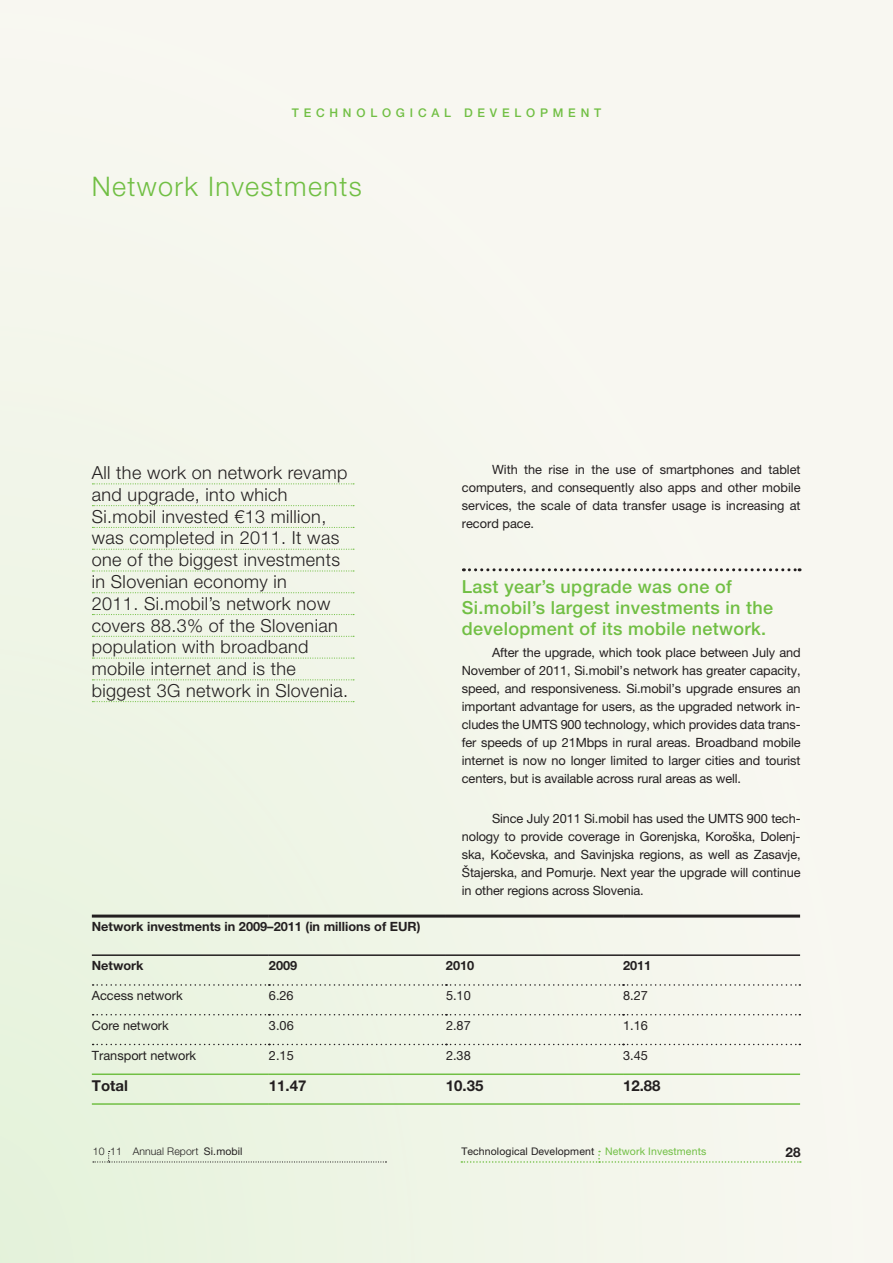
<style>
.page{position:relative;width:893px;height:1263px;background:#fff}
.page>*{position:absolute;margin:0;border:0;box-sizing:border-box;transform-origin:0 0}
.t1{font:300 27px "Helvetica Neue LT Pro";letter-spacing:.05em;color:#71bf44}
.t2{font:300 18px/21.8px "Helvetica Neue LT Pro";letter-spacing:.02em;color:#231f20}
.t3{font:500 18px/21px "Helvetica Neue LT Pro";letter-spacing:.02em;color:#71bf44}
.t4{font:700 15px "Helvetica Neue LT Pro";color:#231f20}
.t5{font:700 13.5px "Helvetica Neue LT Pro";color:#231f20}
.t6{font:12.75px/18px "Helvetica Neue LT Pro";color:#231f20;text-align:justify}
.t7{font:700 12.75px "Helvetica Neue LT Pro";color:#231f20}
.t8{font:500 12px "Helvetica Neue LT Pro";letter-spacing:.4em;color:#71bf44}
.t9{font:10.5px "Helvetica Neue LT Pro";letter-spacing:.01em;color:#231f20}
.t10{font:300 10.5px "Helvetica Neue LT Pro";letter-spacing:.01em;color:#231f20}
.s1{font-weight:400}
.s2{color:#71bf44}
</style>
<div class="page">
<div style="left:0;top:0;width:892px;height:1263px;background:#f5f6ed"></div>
<svg style="left:93px;top:1151px;width:293px;height:11px"></svg>
<svg style="left:92px;top:483px;width:262px;height:1px"></svg>
<svg style="left:92px;top:505px;width:262px;height:1px"></svg>
<svg style="left:92px;top:527px;width:262px;height:1px"></svg>
<svg style="left:92px;top:549px;width:262px;height:1px"></svg>
<svg style="left:92px;top:570px;width:262px;height:1px"></svg>
<svg style="left:92px;top:592px;width:262px;height:1px"></svg>
<svg style="left:92px;top:614px;width:262px;height:1px"></svg>
<svg style="left:92px;top:636px;width:262px;height:1px"></svg>
<svg style="left:92px;top:657px;width:262px;height:2px"></svg>
<svg style="left:92px;top:679px;width:262px;height:1px"></svg>
<svg style="left:92px;top:701px;width:262px;height:1px"></svg>
<svg style="left:463px;top:568px;width:337px;height:3px"></svg>
<hr style="left:92px;top:1073px;width:177px;height:2px;background:#71bf44">
<hr style="left:269px;top:1073px;width:177px;height:2px;background:#71bf44">
<hr style="left:446px;top:1073px;width:177px;height:2px;background:#71bf44">
<hr style="left:623px;top:1073px;width:177px;height:2px;background:#71bf44">
<hr style="left:92px;top:1103px;width:177px;height:2px;background:#71bf44">
<hr style="left:269px;top:1103px;width:177px;height:2px;background:#71bf44">
<hr style="left:446px;top:1103px;width:177px;height:2px;background:#71bf44">
<hr style="left:623px;top:1103px;width:177px;height:2px;background:#71bf44">
<svg style="left:93px;top:984px;width:707px;height:2px"></svg>
<svg style="left:93px;top:1014px;width:707px;height:1px"></svg>
<svg style="left:93px;top:1044px;width:707px;height:1px"></svg>
<hr style="left:92px;top:914px;width:177px;height:3px;background:#231f20">
<hr style="left:269px;top:914px;width:177px;height:3px;background:#231f20">
<hr style="left:446px;top:914px;width:177px;height:3px;background:#231f20">
<hr style="left:623px;top:914px;width:177px;height:3px;background:#231f20">
<hr style="left:92px;top:954px;width:177px;height:2px;background:#231f20">
<hr style="left:269px;top:954px;width:177px;height:2px;background:#231f20">
<hr style="left:446px;top:954px;width:177px;height:2px;background:#231f20">
<hr style="left:623px;top:954px;width:177px;height:2px;background:#231f20">
<svg style="left:461px;top:1151px;width:340px;height:12px"></svg>
<p class="t8" style="left:292px;top:106px;width:311px">TECHNOLOGICAL DEVELOPMENT</p>
<h1 class="t1" style="left:92px;top:170px;width:271px">Network Investments</h1>
<p class="t2" style="left:92px;top:461px;width:258px">All the work on network revamp and upgrade, into which<br>Si.mobil invested €13 million, was completed in 2011. It was one of the biggest investments in Slovenian economy in<br>2011. Si.mobil’s network now covers 88.3% of the Slovenian population with broadband mobile internet and is the biggest 3G network in Slovenia.</p>
<p class="t6" style="left:462px;top:460px;width:340px;text-indent:30px">With the rise in the use of smartphones and tablet computers, and consequently also apps and other mobile services, the scale of data transfer usage is increasing at record pace.</p>
<h2 class="t3" style="left:462px;top:575px;width:313px">Last year’s upgrade was one of<br>Si.mobil’s largest investments in the development of its mobile network.</h2>
<p class="t6" style="left:462px;top:643px;width:340px;text-indent:30px">After the upgrade, which took place between July and November of 2011, Si.mobil’s network has greater capacity, speed, and responsiveness. Si.mobil’s upgrade ensures an important advantage for users, as the upgraded network in&shy;cludes the UMTS 900 technology, which provides data trans&shy;fer speeds of up 21Mbps in rural areas. Broadband mobile internet is now no longer limited to larger cities and tourist centers, but is available across rural areas as well.</p>
<p class="t6" style="left:462px;top:809px;width:340px;text-indent:30px">Since July 2011 Si.mobil has used the UMTS 900 tech&shy;nology to provide coverage in Gorenjska, Koroška, Dolenj&shy;ska, Kočevska, and Savinjska regions, as well as Zasavje, Štajerska, and Pomurje. Next year the upgrade will continue in other regions across Slovenia.</p>
<p class="t7" style="left:92px;top:919px;width:330px">Network investments in 2009–2011 (in millions of EUR)</p>
<p class="t7" style="left:92px;top:958px;width:53px">Network</p>
<p class="t7" style="left:269px;top:958px;width:30px">2009</p>
<p class="t7" style="left:446px;top:958px;width:30px">2010</p>
<p class="t7" style="left:623px;top:958px;width:30px">2011</p>
<p class="t6" style="left:92px;top:986px;width:92px">Access network</p>
<p class="t6" style="left:269px;top:986px;width:26px">6.26</p>
<p class="t6" style="left:446px;top:986px;width:26px">5.10</p>
<p class="t6" style="left:623px;top:986px;width:26px">8.27</p>
<p class="t6" style="left:92px;top:1016px;width:78px">Core network</p>
<p class="t6" style="left:269px;top:1016px;width:26px">3.06</p>
<p class="t6" style="left:446px;top:1016px;width:26px">2.87</p>
<p class="t6" style="left:623px;top:1016px;width:26px">1.16</p>
<p class="t6" style="left:92px;top:1046px;width:106px">Transport network</p>
<p class="t6" style="left:269px;top:1046px;width:26px">2.15</p>
<p class="t6" style="left:446px;top:1046px;width:26px">2.38</p>
<p class="t6" style="left:623px;top:1046px;width:26px">3.45</p>
<p class="t4" style="left:92px;top:1076px;width:38px">Total</p>
<p class="t4" style="left:269px;top:1076px;width:39px">11.47</p>
<p class="t4" style="left:446px;top:1076px;width:39px">10.35</p>
<p class="t4" style="left:623px;top:1076px;width:39px">12.88</p>
<p class="t10" style="left:93px;top:1144px;width:151px">10 11 Annual Report <span class="s1">Si.mobil</span></p>
<p class="t5" style="left:786px;top:1143px;width:17px">28</p>
<p class="t9" style="left:461px;top:1144px;width:246px">Technological Development <span class="s2">Network Investments</span></p>
</div>
